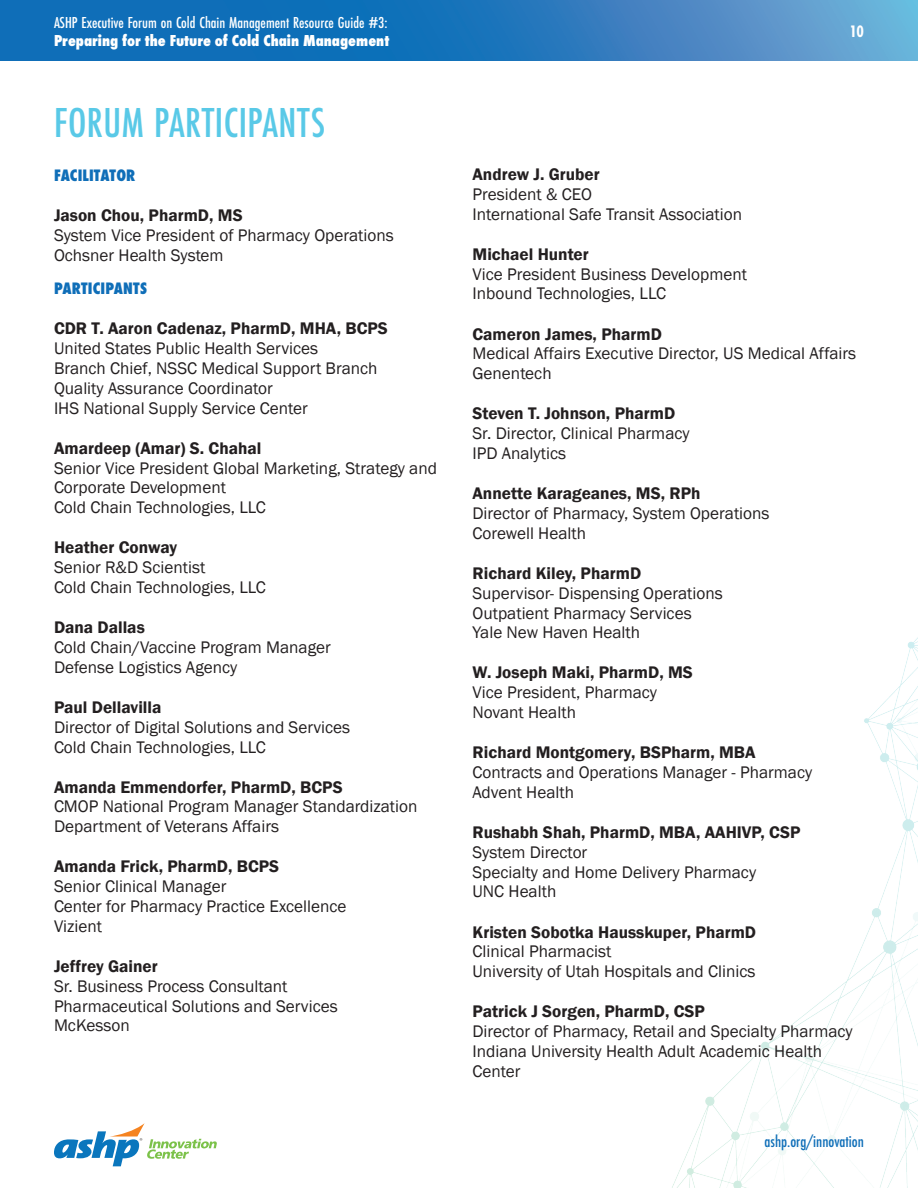
<style>
.page{position:relative;width:918px;height:1188px;background:#fff}
.page>*{position:absolute;margin:0;border:0;box-sizing:border-box;transform-origin:0 0}
.t1{font:500 43.5px "Futura PT Cond";letter-spacing:.01em;color:#59c9e7}
.part_title{font:17.25px/19.8px "Franklin Gothic";color:#231f20}
.Part_Name{font:600 17.25px "Franklin Gothic";color:#231f20}
.Heading_1{font:800 17.25px "Futura PT Cond";letter-spacing:.01em;color:#0f6eb8}
.t2{font:500 17.25px "Futura PT Cond";color:#0f6eb8}
.t3{font:700 17.25px "Futura PT Cond";color:#fff}
.t4{font:500 16.5px "Futura PT Cond";color:#fff}
.t5{font:800 16.5px "Futura PT Cond";color:#fff}
</style>
<div class="page">
<img style="left:0;top:60px;width:918px;height:1128px">
<svg style="left:0;top:0;width:918px;height:60px;background:#2a7dbf"></svg>
<svg style="left:54px;top:1123px;width:163px;height:43px"></svg>
<p class="t4" style="left:54px;top:12px;width:335px">ASHP Executive Forum on Cold Chain Management Resource Guide #3:</p>
<p class="t5" style="left:54px;top:30px;width:337px">Preparing for the Future of Cold Chain Management</p>
<p class="t1" style="left:54px;top:97px;width:272px">FORUM PARTICIPANTS</p>
<p class="Heading_1" style="left:54px;top:165px;width:83px">FACILITATOR</p>
<p class="Part_Name" style="left:54px;top:205px;width:190px">Jason Chou, PharmD, MS</p>
<p class="part_title" style="left:54px;top:226px;width:341px">System Vice President of Pharmacy Operations</p>
<p class="part_title" style="left:54px;top:246px;width:171px">Ochsner Health System</p>
<p class="Heading_1" style="left:54px;top:278px;width:94px">PARTICIPANTS</p>
<p class="Part_Name" style="left:54px;top:318px;width:336px">CDR T. Aaron Cadenaz, PharmD, MHA, BCPS</p>
<p class="part_title" style="left:54px;top:339px;width:266px">United States Public Health Services</p>
<p class="part_title" style="left:54px;top:359px;width:325px">Branch Chief, NSSC Medical Support Branch</p>
<p class="part_title" style="left:54px;top:379px;width:220px">Quality Assurance Coordinator</p>
<p class="part_title" style="left:54px;top:398px;width:255px">IHS National Supply Service Center</p>
<p class="Part_Name" style="left:54px;top:437px;width:209px">Amardeep (Amar) S. Chahal</p>
<p class="part_title" style="left:54px;top:458px;width:385px">Senior Vice President Global Marketing, Strategy and<br>Corporate Development</p>
<p class="part_title" style="left:54px;top:498px;width:213px">Cold Chain Technologies, LLC</p>
<p class="Part_Name" style="left:54px;top:537px;width:125px">Heather Conway</p>
<p class="part_title" style="left:54px;top:558px;width:153px">Senior R&amp;D Scientist</p>
<p class="part_title" style="left:54px;top:578px;width:213px">Cold Chain Technologies, LLC</p>
<p class="Part_Name" style="left:54px;top:617px;width:92px">Dana Dallas</p>
<p class="part_title" style="left:54px;top:638px;width:278px">Cold Chain/Vaccine Program Manager</p>
<p class="part_title" style="left:54px;top:657px;width:185px">Defense Logistics Agency</p>
<p class="Part_Name" style="left:54px;top:696px;width:109px">Paul Dellavilla</p>
<p class="part_title" style="left:54px;top:717px;width:298px">Director of Digital Solutions and Services</p>
<p class="part_title" style="left:54px;top:737px;width:213px">Cold Chain Technologies, LLC</p>
<p class="Part_Name" style="left:54px;top:776px;width:290px">Amanda Emmendorfer, PharmD, BCPS</p>
<p class="part_title" style="left:54px;top:797px;width:365px">CMOP National Program Manager Standardization</p>
<p class="part_title" style="left:54px;top:817px;width:227px">Department of Veterans Affairs</p>
<p class="Part_Name" style="left:54px;top:856px;width:227px">Amanda Frick, PharmD, BCPS</p>
<p class="part_title" style="left:54px;top:877px;width:174px">Senior Clinical Manager</p>
<p class="part_title" style="left:54px;top:897px;width:294px">Center for Pharmacy Practice Excellence</p>
<p class="part_title" style="left:54px;top:917px;width:50px">Vizient</p>
<p class="Part_Name" style="left:54px;top:956px;width:105px">Jeffrey Gainer</p>
<p class="part_title" style="left:54px;top:977px;width:235px">Sr. Business Process Consultant</p>
<p class="part_title" style="left:54px;top:996px;width:285px">Pharmaceutical Solutions and Services</p>
<p class="part_title" style="left:54px;top:1016px;width:77px">McKesson</p>
<p class="t3" style="left:850px;top:21px;width:16px">10</p>
<p class="Part_Name" style="left:472px;top:164px;width:129px">Andrew J. Gruber</p>
<p class="part_title" style="left:472px;top:185px;width:121px">President &amp; CEO</p>
<p class="part_title" style="left:472px;top:204px;width:271px">International Safe Transit Association</p>
<p class="Part_Name" style="left:472px;top:243px;width:118px">Michael Hunter</p>
<p class="part_title" style="left:472px;top:264px;width:276px">Vice President Business Development</p>
<p class="part_title" style="left:472px;top:284px;width:195px">Inbound Technologies, LLC</p>
<p class="Part_Name" style="left:472px;top:323px;width:191px">Cameron James, PharmD</p>
<p class="part_title" style="left:472px;top:344px;width:385px">Medical Affairs Executive Director, US Medical Affairs</p>
<p class="part_title" style="left:472px;top:364px;width:81px">Genentech</p>
<p class="Part_Name" style="left:472px;top:403px;width:204px">Steven T. Johnson, PharmD</p>
<p class="part_title" style="left:472px;top:424px;width:219px">Sr. Director, Clinical Pharmacy</p>
<p class="part_title" style="left:472px;top:444px;width:95px">IPD Analytics</p>
<p class="Part_Name" style="left:472px;top:483px;width:230px">Annette Karageanes, MS, RPh</p>
<p class="part_title" style="left:472px;top:504px;width:299px">Director of Pharmacy, System Operations</p>
<p class="part_title" style="left:472px;top:523px;width:115px">Corewell Health</p>
<p class="Part_Name" style="left:472px;top:562px;width:170px">Richard Kiley, PharmD</p>
<p class="part_title" style="left:472px;top:583px;width:252px">Supervisor- Dispensing Operations</p>
<p class="part_title" style="left:472px;top:603px;width:221px">Outpatient Pharmacy Services</p>
<p class="part_title" style="left:472px;top:623px;width:169px">Yale New Haven Health</p>
<p class="Part_Name" style="left:472px;top:662px;width:222px">W. Joseph Maki, PharmD, MS</p>
<p class="part_title" style="left:472px;top:683px;width:186px">Vice President, Pharmacy</p>
<p class="part_title" style="left:472px;top:703px;width:105px">Novant Health</p>
<p class="Part_Name" style="left:472px;top:742px;width:285px">Richard Montgomery, BSPharm, MBA</p>
<p class="part_title" style="left:472px;top:763px;width:341px">Contracts and Operations Manager - Pharmacy</p>
<p class="part_title" style="left:472px;top:783px;width:103px">Advent Health</p>
<p class="Part_Name" style="left:472px;top:822px;width:330px">Rushabh Shah, PharmD, MBA, AAHIVP, CSP</p>
<p class="part_title" style="left:472px;top:843px;width:116px">System Director</p>
<p class="part_title" style="left:472px;top:862px;width:285px">Specialty and Home Delivery Pharmacy</p>
<p class="part_title" style="left:472px;top:882px;width:85px">UNC Health</p>
<p class="Part_Name" style="left:472px;top:921px;width:285px">Kristen Sobotka Hausskuper, PharmD</p>
<p class="part_title" style="left:472px;top:942px;width:140px">Clinical Pharmacist</p>
<p class="part_title" style="left:472px;top:962px;width:284px">University of Utah Hospitals and Clinics</p>
<p class="Part_Name" style="left:472px;top:1001px;width:234px">Patrick J Sorgen, PharmD, CSP</p>
<p class="part_title" style="left:472px;top:1022px;width:382px">Director of Pharmacy, Retail and Specialty Pharmacy</p>
<p class="part_title" style="left:472px;top:1042px;width:351px">Indiana University Health Adult Academic Health<br>Center</p>
<p class="t2" style="left:765px;top:1131px;width:101px">ashp.org/innovation</p>
</div>
